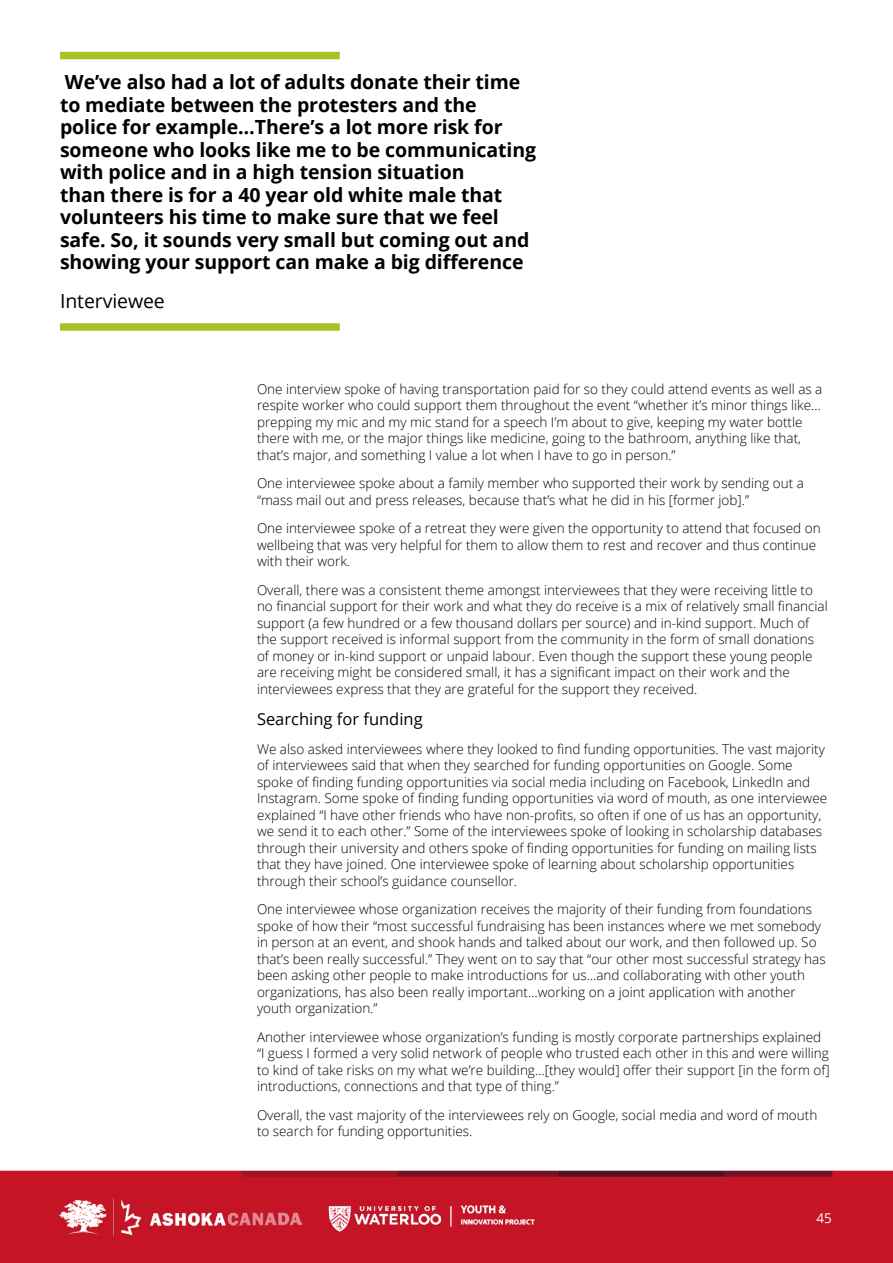
<style>
.page{position:relative;width:893px;height:1263px;background:#fff}
.page>*{position:absolute;margin:0;border:0;box-sizing:border-box;transform-origin:0 0}
.t1{font:700 19.5px/22.5px "Open Sans";letter-spacing:-.005em;color:#000}
.t2{font:19.5px "Open Sans";letter-spacing:-.005em;color:#000}
.t3{font:16.5px "Open Sans";color:#000}
.t4{font:300 13.5px/16.5px "Open Sans";color:#000}
.t5{font:13.5px "Open Sans";color:#fff}
</style>
<div class="page">
<div style="left:0;top:1173px;width:893px;height:90px;background:#c41425"></div>
<img style="left:60px;top:1198px;width:241px;height:38px">
<img style="left:328px;top:1205px;width:207px;height:27px">
<div style="left:0;top:1171px;width:242px;height:6px;background:#c41425"></div>
<div style="left:242px;top:1171px;width:155px;height:6px;background:#9e1425"></div>
<div style="left:397px;top:1171px;width:160px;height:6px;background:#711425"></div>
<div style="left:724px;top:1171px;width:109px;height:6px;background:#711425"></div>
<div style="left:557px;top:1171px;width:167px;height:6px;background:#511425"></div>
<div style="left:832px;top:1171px;width:61px;height:6px;background:#c41425"></div>
<div style="left:60px;top:52px;width:280px;height:7px;background:#a9c122"></div>
<div style="left:60px;top:323px;width:280px;height:8px;background:#a9c122"></div>
<p class="t1" style="left:60px;top:70px;width:478px">We’ve also had a lot of adults donate their time to mediate between the protesters and the police for example…There’s a lot more risk for someone who looks like me to be communicating with police and in a high tension situation<br>than there is for a 40 year old white male that volunteers his time to make sure that we feel safe. So, it sounds very small but coming out and showing your support can make a big difference</p>
<h1 class="t2" style="left:60px;top:288px;width:106px">Interviewee</h1>
<p class="t4" style="left:257px;top:380px;width:567px">One interview spoke of having transportation paid for so they could attend events as well as a respite worker who could support them throughout the event “whether it’s minor things like… prepping my mic and my mic stand for a speech I’m about to give, keeping my water bottle there with me, or the major things like medicine, going to the bathroom, anything like that, that’s major, and something I value a lot when I have to go in person.”</p>
<p class="t4" style="left:257px;top:475px;width:548px">One interviewee spoke about a family member who supported their work by sending out a “mass mail out and press releases, because that’s what he did in his [former job].”</p>
<p class="t4" style="left:257px;top:520px;width:565px">One interviewee spoke of a retreat they were given the opportunity to attend that focused on wellbeing that was very helpful for them to allow them to rest and recover and thus continue with their work.</p>
<p class="t4" style="left:257px;top:581px;width:572px">Overall, there was a consistent theme amongst interviewees that they were receiving little to no financial support for their work and what they do receive is a mix of relatively small financial support (a few hundred or a few thousand dollars per source) and in-kind support. Much of the support received is informal support from the community in the form of small donations of money or in-kind support or unpaid labour. Even though the support these young people are receiving might be considered small, it has a significant impact on their work and the interviewees express that they are grateful for the support they received.</p>
<p class="t3" style="left:257px;top:708px;width:167px">Searching for funding</p>
<p class="t4" style="left:257px;top:740px;width:572px">We also asked interviewees where they looked to find funding opportunities. The vast majority of interviewees said that when they searched for funding opportunities on Google. Some spoke of finding funding opportunities via social media including on Facebook, LinkedIn and Instagram. Some spoke of finding funding opportunities via word of mouth, as one interviewee explained “I have other friends who have non-profits, so often if one of us has an opportunity, we send it to each other.” Some of the interviewees spoke of looking in scholarship databases through their university and others spoke of finding opportunities for funding on mailing lists that they have joined. One interviewee spoke of learning about scholarship opportunities through their school’s guidance counsellor.</p>
<p class="t4" style="left:257px;top:901px;width:570px">One interviewee whose organization receives the majority of their funding from foundations spoke of how their “most successful fundraising has been instances where we met somebody in person at an event, and shook hands and talked about our work, and then followed up. So that’s been really successful.” They went on to say that “our other most successful strategy has been asking other people to make introductions for us…and collaborating with other youth organizations, has also been really important…working on a joint application with another youth organization.”</p>
<p class="t4" style="left:257px;top:1028px;width:574px">Another interviewee whose organization’s funding is mostly corporate partnerships explained “I guess I formed a very solid network of people who trusted each other in this and were willing to kind of take risks on my what we’re building…[they would] offer their support [in the form of] introductions, connections and that type of thing.”</p>
<p class="t4" style="left:257px;top:1106px;width:562px">Overall, the vast majority of the interviewees rely on Google, social media and word of mouth to search for funding opportunities.</p>
<p class="t5" style="left:817px;top:1208px;width:17px">45</p>
</div>
